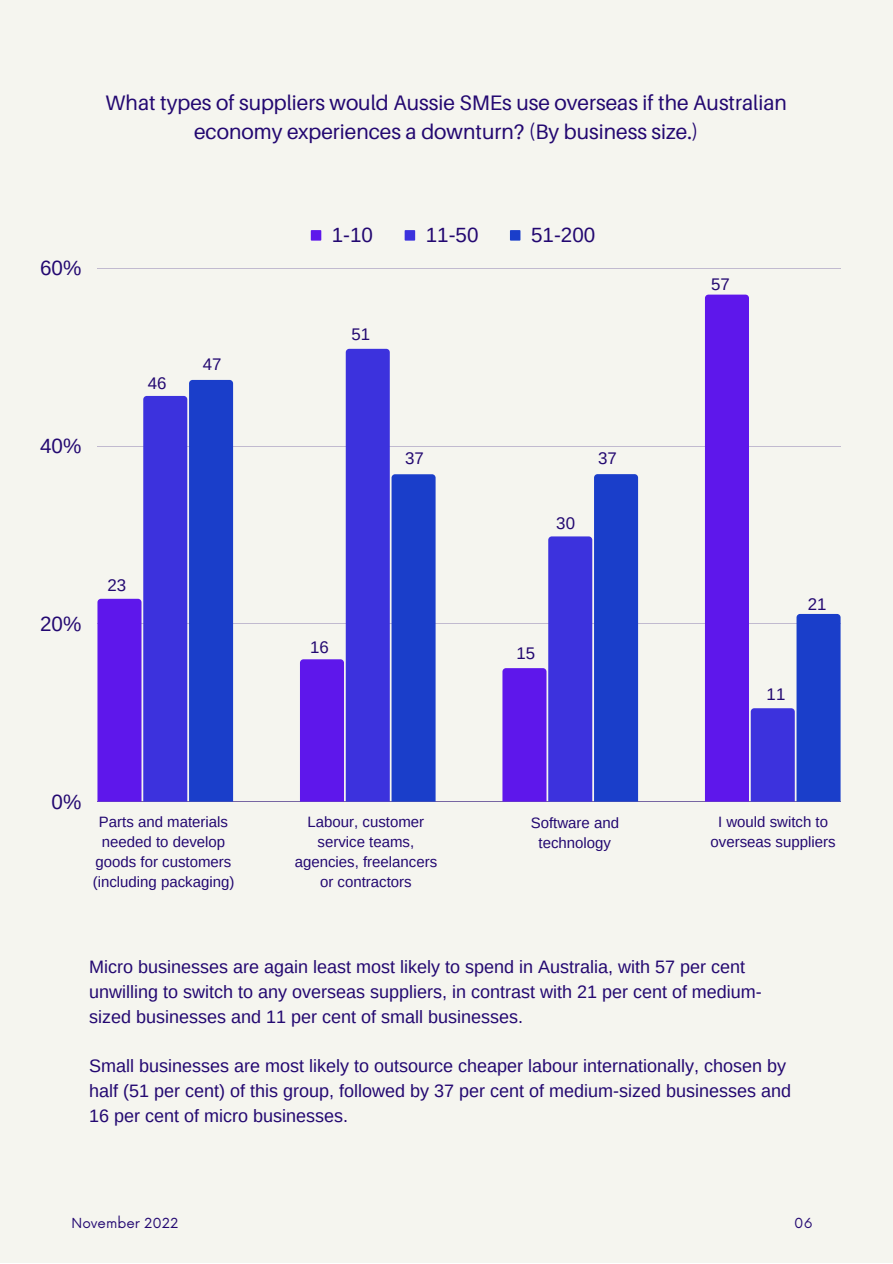
<style>
.page{position:relative;width:893px;height:1264px;background:#fff}
.page>*{position:absolute;margin:0;border:0;box-sizing:border-box;transform-origin:0 0}
.t1{font:21px/29.2px "Aileron";color:#230871;text-align:center}
.t2{font:20.55px "Arimo";color:#230871}
.t3{font:18px/24.8px "Arimo";color:#230871}
.t4{font:16.8px "Arimo";color:#230871}
.t5{font:15px/20.2px "Arimo";color:#230871;text-align:center}
.t6{font:13.5px "Now";color:#230871}
</style>
<div class="page">
<div style="left:0;top:0;width:892px;height:1262px;background:#f5f5ef"></div>
<div style="left:311px;top:230px;width:10px;height:11px;background:#5e17eb"></div>
<div style="left:404px;top:230px;width:11px;height:11px;background:#3c32dd"></div>
<div style="left:510px;top:230px;width:10px;height:11px;background:#1a3eca"></div>
<hr style="left:97px;top:268px;width:743px;height:1px;background:#230871">
<hr style="left:97px;top:446px;width:743px;height:1px;background:#230871">
<hr style="left:97px;top:623px;width:743px;height:1px;background:#230871">
<hr style="left:97px;top:801px;width:743px;height:1px;background:#230871">
<svg style="left:97px;top:380px;width:136px;height:421px"></svg>
<svg style="left:300px;top:349px;width:135px;height:452px"></svg>
<svg style="left:502px;top:474px;width:136px;height:327px"></svg>
<svg style="left:705px;top:294px;width:135px;height:507px"></svg>
<p class="t1" style="left:106px;top:88px;width:682px">What types of suppliers would Aussie SMEs use overseas if the Australian economy experiences a downturn? (By business size.)</p>
<p class="t2" style="left:40px;top:257px;width:43px">60%</p>
<p class="t2" style="left:40px;top:434px;width:43px">40%</p>
<p class="t4" style="left:148px;top:374px;width:20px">46</p>
<p class="t4" style="left:203px;top:355px;width:20px">47</p>
<p class="t2" style="left:40px;top:612px;width:43px">20%</p>
<p class="t4" style="left:107px;top:575px;width:20px">23</p>
<p class="t2" style="left:332px;top:224px;width:43px">1-10</p>
<p class="t2" style="left:426px;top:224px;width:54px">11-50</p>
<p class="t2" style="left:531px;top:224px;width:66px">51-200</p>
<p class="t4" style="left:351px;top:324px;width:20px">51</p>
<p class="t4" style="left:405px;top:449px;width:20px">37</p>
<p class="t4" style="left:310px;top:638px;width:20px">16</p>
<p class="t4" style="left:556px;top:514px;width:20px">30</p>
<p class="t4" style="left:598px;top:449px;width:20px">37</p>
<p class="t4" style="left:516px;top:643px;width:20px">15</p>
<p class="t4" style="left:711px;top:275px;width:20px">57</p>
<p class="t4" style="left:807px;top:595px;width:20px">21</p>
<p class="t4" style="left:766px;top:685px;width:20px">11</p>
<p class="t2" style="left:52px;top:790px;width:31px">0%</p>
<p class="t5" style="left:93px;top:811px;width:143px">Parts and materials needed to develop goods for customers (including packaging)</p>
<p class="t5" style="left:294px;top:811px;width:144px">Labour, customer service teams, agencies, freelancers or contractors</p>
<p class="t5" style="left:530px;top:812px;width:90px">Software and technology</p>
<p class="t5" style="left:710px;top:811px;width:126px">I would switch to overseas suppliers</p>
<p class="t3" style="left:89px;top:954px;width:674px">Micro businesses are again least most likely to spend in Australia, with 57 per cent unwilling to switch to any overseas suppliers, in contrast with 21 per cent of medium&shy;sized businesses and 11 per cent of small businesses.</p>
<p class="t3" style="left:89px;top:1053px;width:703px">Small businesses are most likely to outsource cheaper labour internationally, chosen by half (51 per cent) of this group, followed by 37 per cent of medium-sized businesses and<br>16 per cent of micro businesses.</p>
<p class="t6" style="left:72px;top:1215px;width:108px">November 2022</p>
<p class="t6" style="left:794px;top:1215px;width:20px">06</p>
</div>
